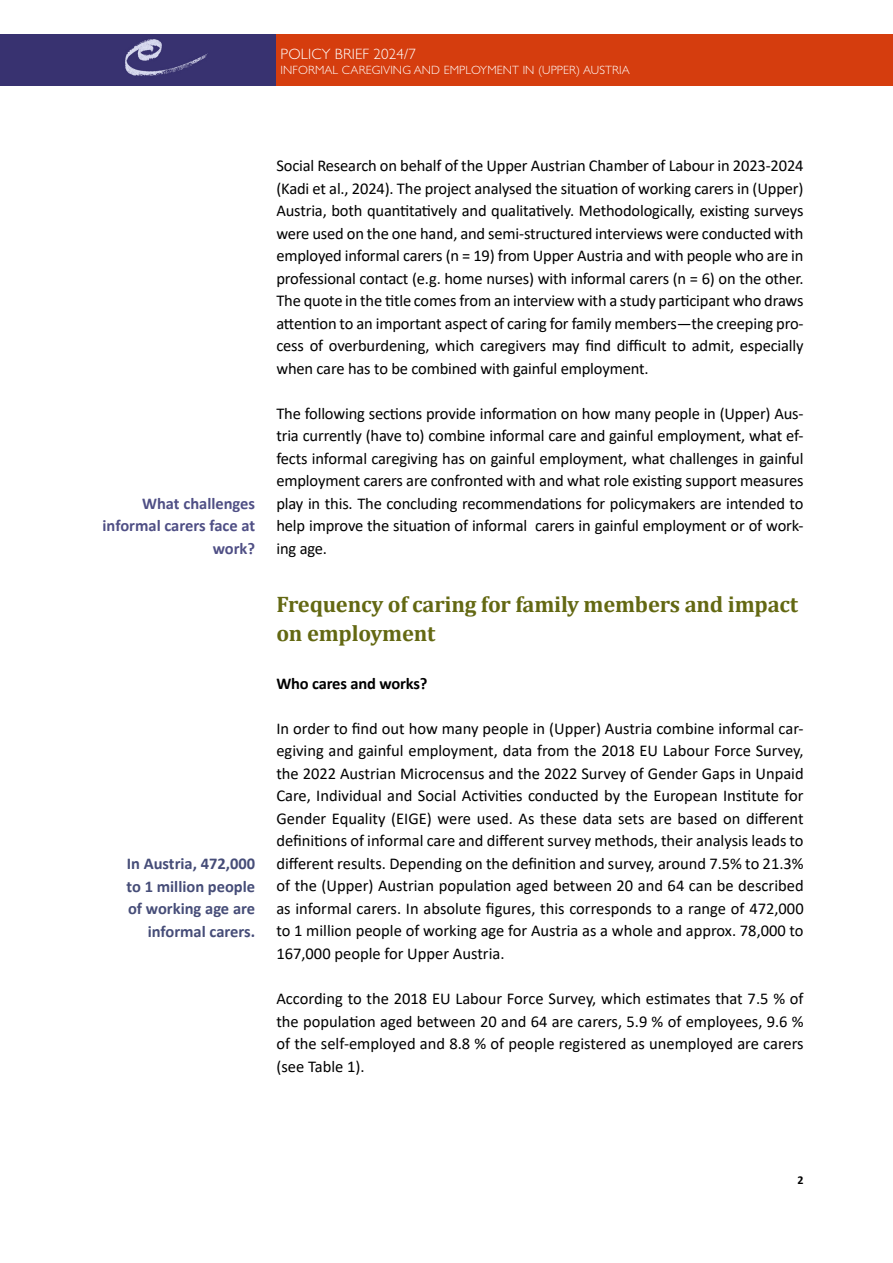
<style>
.page{position:relative;width:893px;height:1263px;background:#fff}
.page>*{position:absolute;margin:0;border:0;box-sizing:border-box;transform-origin:0 0}
.t1{font:700 22.5px/28.5px "Cambria";letter-spacing:-.01em;color:#636812}
.t2{font:16.5px/22.5px "Calibri";letter-spacing:-.01em;color:#000;text-align:justify}
.t3{font:700 16.5px/22.5px "Calibri";color:#464d78;text-align:right}
.t4{font:700 16.5px/22.5px "Calibri";color:#4f4f85;text-align:right}
.t5{font:700 16.5px "Calibri";letter-spacing:-.01em;color:#000}
.t6{font:300 15px "Gill Sans Std";letter-spacing:.01em;color:#fff}
.t7{font:300 12px "Gill Sans Std";letter-spacing:.01em;color:#fff}
.t8{font:700 12px "Calibri";color:#000}
</style>
<div class="page">
<div style="left:0;top:34px;width:276px;height:51px;background:#383270"></div>
<div style="left:276px;top:34px;width:617px;height:51px;background:#d53d0e"></div>
<p class="t6" style="left:281px;top:45px;width:137px">POLICY BRIEF 2024/7</p>
<p class="t7" style="left:281px;top:63px;width:351px">INFORMAL CAREGIVING AND EMPLOYMENT IN (UPPER) AUSTRIA</p>
<p class="t4" style="left:103px;top:492px;width:154px">What challenges informal carers face at work?</p>
<p class="t3" style="left:127px;top:852px;width:130px">In Austria, 472,000 to 1 million people of working age are informal carers.</p>
<p class="t2" style="left:276px;top:154px;width:529px">Social Research on behalf of the Upper Austrian Chamber of Labour in 2023-2024 (Kadi et al., 2024). The project analysed the situation of working carers in (Upper)<br>Austria, both quantitatively and qualitatively. Methodologically, existing surveys were used on the one hand, and semi-structured interviews were conducted with employed informal carers (n = 19) from Upper Austria and with people who are in professional contact (e.g. home nurses) with informal carers (n = 6) on the other.<br>The quote in the title comes from an interview with a study participant who draws attention to an important aspect of caring for family members—the creeping pro&shy;cess of overburdening, which caregivers may find difficult to admit, especially when care has to be combined with gainful employment.</p>
<p class="t2" style="left:276px;top:402px;width:529px">The following sections provide information on how many people in (Upper) Aus&shy;tria currently (have to) combine informal care and gainful employment, what ef&shy;fects informal caregiving has on gainful employment, what challenges in gainful employment carers are confronted with and what role existing support measures play in this. The concluding recommendations for policymakers are intended to help improve the situation of informal carers in gainful employment or of work&shy;ing age.</p>
<h1 class="t1" style="left:276px;top:589px;width:523px">Frequency of caring for family members and impact on employment</h1>
<p class="t5" style="left:276px;top:672px;width:153px">Who cares and works?</p>
<p class="t2" style="left:276px;top:717px;width:529px">In order to find out how many people in (Upper) Austria combine informal car&shy;egiving and gainful employment, data from the 2018 EU Labour Force Survey, the 2022 Austrian Microcensus and the 2022 Survey of Gender Gaps in Unpaid Care, Individual and Social Activities conducted by the European Institute for Gender Equality (EIGE) were used. As these data sets are based on different definitions of informal care and different survey methods, their analysis leads to different results. Depending on the definition and survey, around 7.5% to 21.3% of the (Upper) Austrian population aged between 20 and 64 can be described as informal carers. In absolute figures, this corresponds to a range of 472,000 to 1 million people of working age for Austria as a whole and approx. 78,000 to 167,000 people for Upper Austria.</p>
<p class="t2" style="left:276px;top:987px;width:529px">According to the 2018 EU Labour Force Survey, which estimates that 7.5 % of the population aged between 20 and 64 are carers, 5.9 % of employees, 9.6 % of the self-employed and 8.8 % of people registered as unemployed are carers (see Table 1).</p>
<p class="t8" style="left:798px;top:1171px;width:8px">2</p>
</div>
